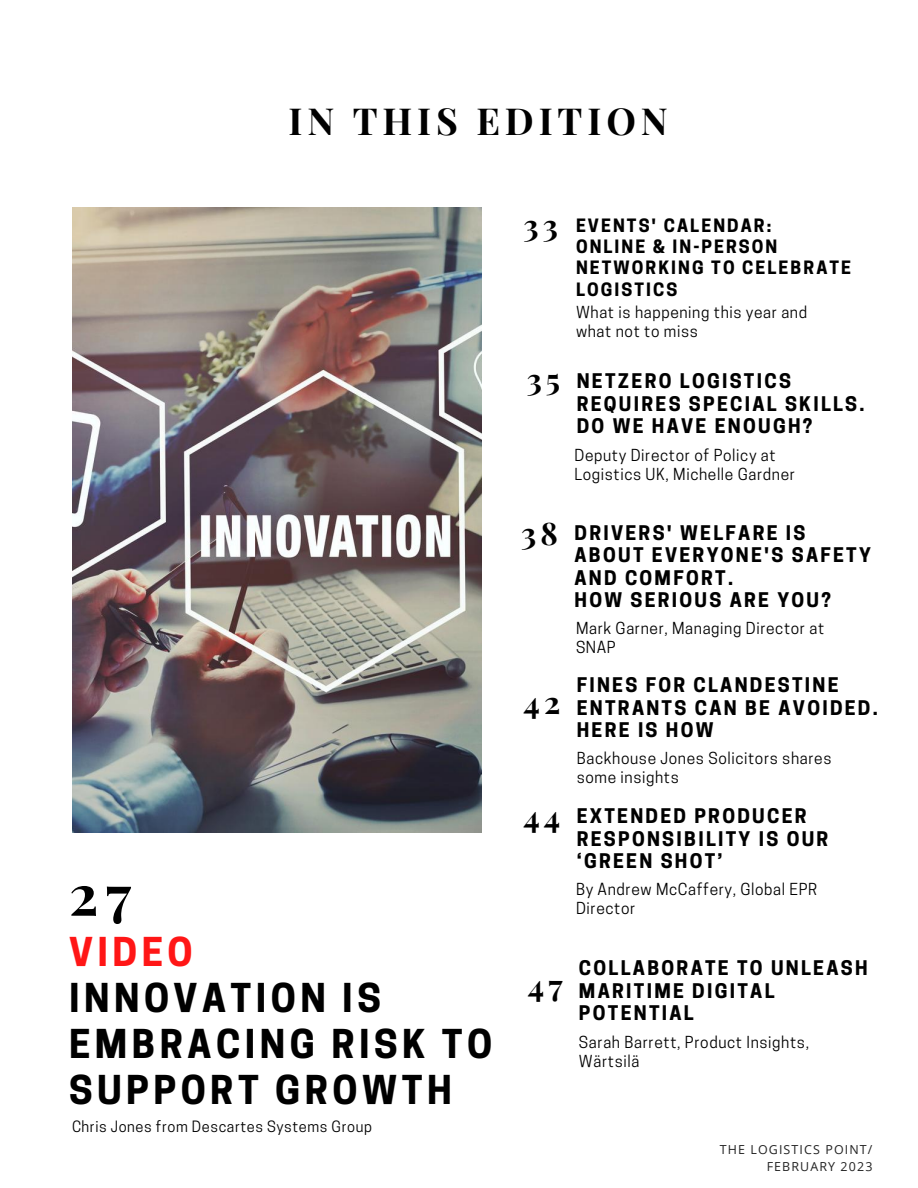
<style>
.page{position:relative;width:918px;height:1188px;background:#fff}
.page>*{position:absolute;margin:0;border:0;box-sizing:border-box;transform-origin:0 0}
.t1{font:700 55.95px "Playfair Display";color:#000}
.t2{font:700 37.35px/46.2px "Cooper Hewitt";letter-spacing:.12em;color:#000}
.t3{font:700 37.35px "Playfair Display";letter-spacing:.13em;color:#000}
.t4{font:700 37.35px "Cooper Hewitt";letter-spacing:.12em;color:#ff1616}
.t5{font:700 31.2px "Playfair Display";letter-spacing:.13em;color:#000}
.t6{font:700 18.9px/22.5px "Cooper Hewitt";letter-spacing:.12em;color:#000}
.t7{font:700 17.25px/21.3px "Cooper Hewitt";letter-spacing:.12em;color:#000}
.t8{font:15.6px/19.2px "Cooper Hewitt";letter-spacing:.04em;color:#000}
.t9{font:14.7px "Cooper Hewitt";letter-spacing:.04em;color:#000}
.t10{font:12.45px/16.8px "Open Sans";letter-spacing:.09em;color:#222;text-align:right}
</style>
<div class="page">
<img style="left:72px;top:207px;width:410px;height:625px">
<h2 class="t3" style="left:289px;top:94px;width:381px">IN THIS EDITION</h2>
<h1 class="t1" style="left:69px;top:855px;width:64px">27</h1>
<h2 class="t4" style="left:69px;top:938px;width:125px">VIDEO</h2>
<h2 class="t2" style="left:69px;top:980px;width:425px">INNOVATION IS<br>EMBRACING RISK TO<br>SUPPORT GROWTH</h2>
<p class="t9" style="left:72px;top:1121px;width:301px">Chris Jones from Descartes Systems Group</p>
<h3 class="t5" style="left:524px;top:203px;width:36px">33</h3>
<h3 class="t5" style="left:527px;top:357px;width:35px">35</h3>
<p class="t7" style="left:576px;top:217px;width:277px">EVENTS' CALENDAR:<br>ONLINE &amp; IN-PERSON<br>NETWORKING TO CELEBRATE<br>LOGISTICS</p>
<p class="t8" style="left:576px;top:304px;width:233px">What is happening this year and what not to miss</p>
<p class="t6" style="left:577px;top:372px;width:289px">NETZERO LOGISTICS<br>REQUIRES SPECIAL SKILLS.<br>DO WE HAVE ENOUGH?</p>
<p class="t8" style="left:574px;top:447px;width:222px">Deputy Director of Policy at<br>Logistics UK, Michelle Gardner</p>
<h3 class="t5" style="left:521px;top:511px;width:38px">38</h3>
<h3 class="t5" style="left:524px;top:680px;width:38px">42</h3>
<h3 class="t5" style="left:523px;top:794px;width:38px">44</h3>
<p class="t6" style="left:574px;top:524px;width:298px">DRIVERS' WELFARE IS<br>ABOUT EVERYONE'S SAFETY<br>AND COMFORT.<br>HOW SERIOUS ARE YOU?</p>
<p class="t8" style="left:576px;top:621px;width:250px">Mark Garner, Managing Director at<br>SNAP</p>
<p class="t6" style="left:577px;top:676px;width:303px">FINES FOR CLANDESTINE<br>ENTRANTS CAN BE AVOIDED.<br>HERE IS HOW</p>
<p class="t8" style="left:577px;top:751px;width:256px">Backhouse Jones Solicitors shares some insights</p>
<p class="t6" style="left:577px;top:807px;width:253px">EXTENDED PRODUCER<br>RESPONSIBILITY IS OUR ‘GREEN SHOT’</p>
<p class="t8" style="left:576px;top:882px;width:243px">By Andrew McCaffery, Global EPR<br>Director</p>
<h3 class="t5" style="left:528px;top:963px;width:36px">47</h3>
<p class="t6" style="left:579px;top:960px;width:290px">COLLABORATE TO UNLEASH<br>MARITIME DIGITAL<br>POTENTIAL</p>
<p class="t8" style="left:579px;top:1034px;width:232px">Sarah Barrett, Product Insights,<br>Wärtsilä</p>
<p class="t10" style="left:720px;top:1141px;width:154px">THE LOGISTICS POINT/<br>FEBRUARY 2023</p>
</div>
